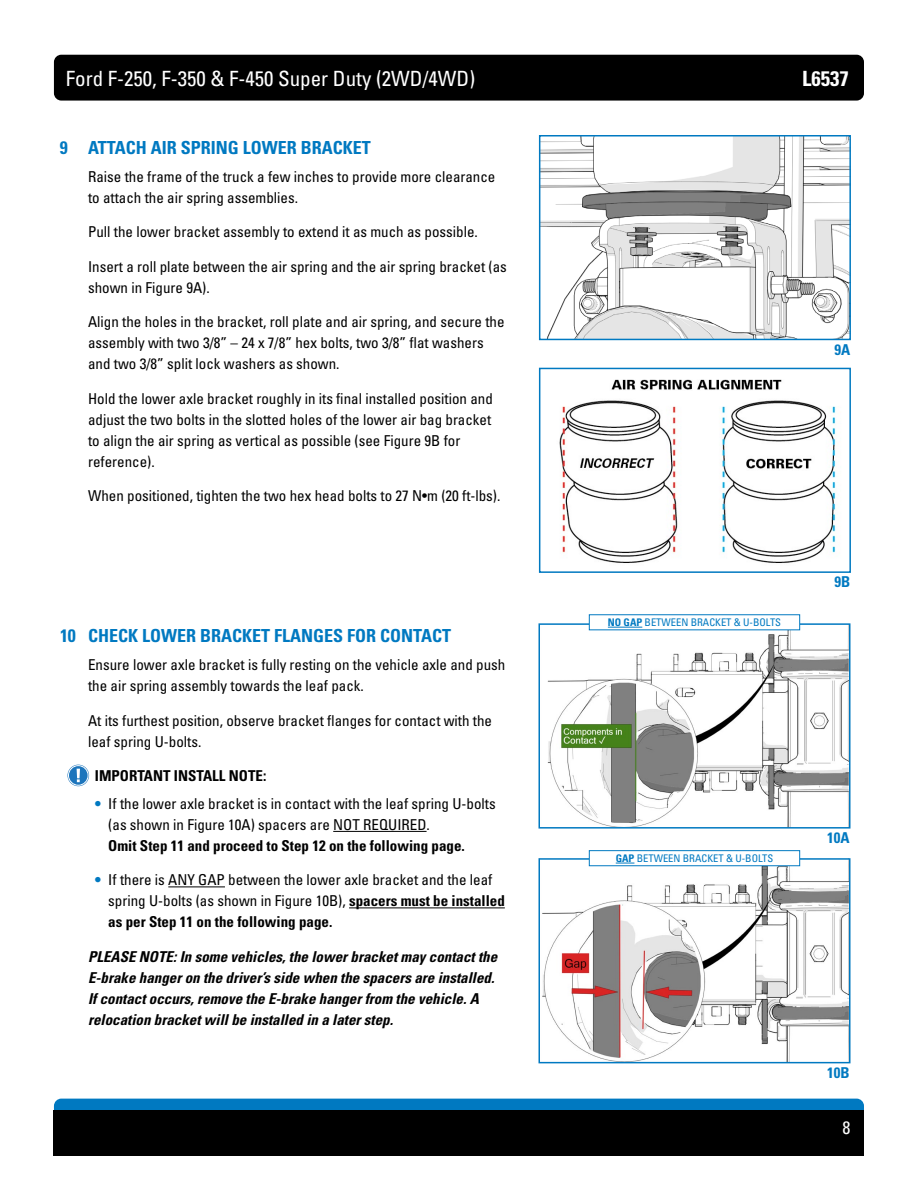
<style>
.page{position:relative;width:918px;height:1188px;background:#fff}
.page>*{position:absolute;margin:0;border:0;box-sizing:border-box;transform-origin:0 0}
.t1{font:condensed 21px "Univers LT Std";color:#fff}
.t2{font:700 condensed 21px "Univers LT Std";color:#fff}
.t3{font:700 condensed 18px "Univers LT Std";color:#0079c1}
.t4{font:condensed 18px "Univers LT Std";color:#fff}
.t5{font:condensed 15px/21px "Univers LT Std";color:#000}
.t6{font:italic 700 condensed 15px/21px "Univers LT Std";color:#000}
.t7{font:700 condensed 15px "Univers LT Std";color:#000}
.t8{font:700 condensed 15px "Univers LT Std";color:#0079c1}
.t9{font:condensed 10.5px "Univers LT Std";color:#0079c1}
.s1{font-weight:700;color:#0079c1}
.s2{font-weight:700}
</style>
<div class="page">
<div style="left:54px;top:55px;width:810px;height:46px;background:#000;border-radius:7px"></div>
<div style="left:54px;top:1099px;width:810px;height:45px;background:#0079c1;border-radius:7px"></div>
<div style="left:54px;top:1110px;width:810px;height:46px;background:#000"></div>
<hr style="left:333px;top:831px;width:94px;height:1px;background:#000">
<hr style="left:168px;top:887px;width:57px;height:1px;background:#000">
<hr style="left:349px;top:908px;width:156px;height:1px;background:#000">
<img style="left:559px;top:379px;width:277px;height:184px">
<div style="left:539px;top:368px;width:312px;height:205px;border:2px solid #0079c1"></div>
<img style="left:542px;top:138px;width:306px;height:199px">
<div style="left:539px;top:135px;width:312px;height:205px;border:2px solid #0079c1"></div>
<img style="left:542px;top:861px;width:305px;height:199px">
<div style="left:538px;top:858px;width:312px;height:205px;border:2px solid #0079c1"></div>
<img style="left:547px;top:626px;width:300px;height:200px">
<div style="left:538px;top:623px;width:312px;height:206px;border:2px solid #0079c1"></div>
<div style="left:589px;top:615px;width:211px;height:15px;background:#fff"></div>
<hr style="left:608px;top:627px;width:34px;height:1px;background:#0079c1">
<div style="left:589px;top:851px;width:211px;height:15px;background:#fff"></div>
<svg style="left:616px;top:863px;width:18px;height:1px"></svg>
<div style="left:589px;top:850px;width:211px;height:16px;border:1px solid #0079c1"></div>
<svg style="left:68px;top:765px;width:21px;height:21px"></svg>
<h1 class="t1" style="left:66px;top:65px;width:411px">Ford F-250, F-350 &amp; F-450 Super Duty (2WD/4WD)</h1>
<h1 class="t2" style="left:802px;top:65px;width:48px">L6537</h1>
<p class="t3" style="left:60px;top:137px;width:312px">9 ATTACH AIR SPRING LOWER BRACKET</p>
<p class="t5" style="left:88px;top:166px;width:409px">Raise the frame of the truck a few inches to provide more clearance to attach the air spring assemblies.</p>
<p class="t5" style="left:88px;top:221px;width:391px">Pull the lower bracket assembly to extend it as much as possible.</p>
<p class="t5" style="left:88px;top:256px;width:420px">Insert a roll plate between the air spring and the air spring bracket (as shown in Figure 9A).</p>
<p class="t5" style="left:88px;top:311px;width:418px">Align the holes in the bracket, roll plate and air spring, and secure the assembly with two 3/8” – 24 x 7/8” hex bolts, two 3/8” flat washers and two 3/8” split lock washers as shown.</p>
<p class="t5" style="left:88px;top:388px;width:406px">Hold the lower axle bracket roughly in its final installed position and adjust the two bolts in the slotted holes of the lower air bag bracket to align the air spring as vertical as possible (see Figure 9B for reference).</p>
<p class="t5" style="left:88px;top:485px;width:414px">When positioned, tighten the two hex head bolts to 27 N•m (20 ft-lbs).</p>
<p class="t3" style="left:60px;top:625px;width:393px">10 CHECK LOWER BRACKET FLANGES FOR CONTACT</p>
<p class="t5" style="left:88px;top:654px;width:419px">Ensure lower axle bracket is fully resting on the vehicle axle and push the air spring assembly towards the leaf pack.</p>
<p class="t5" style="left:88px;top:710px;width:406px">At its furthest position, observe bracket flanges for contact with the leaf spring U-bolts.</p>
<p class="t7" style="left:95px;top:767px;width:173px">IMPORTANT INSTALL NOTE:</p>
<p class="t5" style="left:108px;top:793px;width:389px;text-indent:-14px"><span class="s1">•</span> If the lower axle bracket is in contact with the leaf spring U-bolts (as shown in Figure 10A) spacers are NOT REQUIRED.</p>
<p class="t7" style="left:108px;top:836px;width:358px">Omit Step 11 and proceed to Step 12 on the following page.</p>
<p class="t5" style="left:108px;top:869px;width:398px;text-indent:-14px"><span class="s1">•</span> If there is ANY GAP between the lower axle bracket and the leaf spring U-bolts (as shown in Figure 10B), <span class="s2">spacers must be installed as per Step 11 on the following page.</span></p>
<p class="t6" style="left:88px;top:946px;width:411px">PLEASE NOTE: In some vehicles, the lower bracket may contact the E-brake hanger on the driver’s side when the spacers are installed.<br>If contact occurs, remove the E-brake hanger from the vehicle. A relocation bracket will be installed in a later step.</p>
<p class="t8" style="left:834px;top:340px;width:17px">9A</p>
<p class="t9" style="left:608px;top:616px;width:175px"><span class="s2">NO GAP</span> BETWEEN BRACKET &amp; U-BOLTS</p>
<p class="t8" style="left:834px;top:573px;width:17px">9B</p>
<p class="t9" style="left:616px;top:852px;width:159px"><span class="s2">GAP</span> BETWEEN BRACKET &amp; U-BOLTS</p>
<p class="t8" style="left:827px;top:828px;width:24px">10A</p>
<p class="t8" style="left:827px;top:1063px;width:24px">10B</p>
<p class="t4" style="left:843px;top:1116px;width:9px">8</p>
</div>
